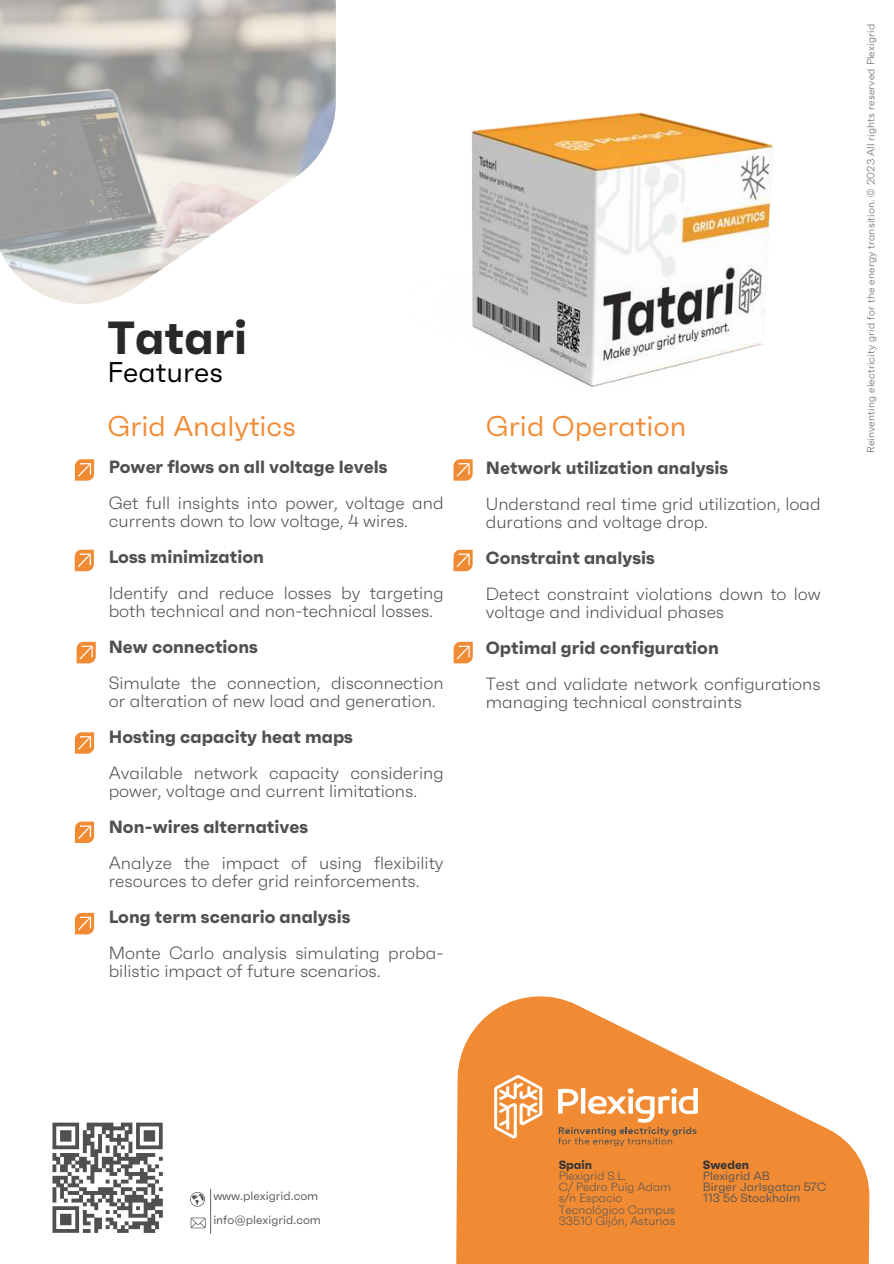
<style>
.page{position:relative;width:894px;height:1264px;background:#fff}
.page>*{position:absolute;margin:0;border:0;box-sizing:border-box;transform-origin:0 0}
.t1{font:700 46.35px "Faktum";color:#282828}
.t2{font:28.5px "Faktum";color:#f18b33}
.t3{font:28.5px "Faktum";color:#000}
.t4{font:300 17.7px/18px "Faktum";color:#505050}
.t5{font:700 17.7px "Faktum";color:#505050}
.t6{font:12px/11.2px "Faktum";color:#545454}
.t7{font:300 12px/11.2px "Faktum";color:#545454}
.t8{font:700 12px "Faktum";color:#343434}
.t9{font:300 10.5px "Faktum";letter-spacing:.015em;color:#646464}
</style>
<div class="page">
<svg style="left:52px;top:1122px;width:111px;height:110px"></svg>
<svg style="left:456px;top:996px;width:413px;height:267px;fill:#f18b33"></svg>
<svg style="left:494px;top:1074px;width:203px;height:72px;background:#ed9d59"></svg>
<img style="left:0;top:0;width:336px;height:304px">
<svg style="left:75px;top:549px;width:19px;height:22px"></svg>
<svg style="left:75px;top:459px;width:19px;height:21px"></svg>
<svg style="left:75px;top:732px;width:19px;height:21px"></svg>
<svg style="left:75px;top:821px;width:19px;height:22px"></svg>
<svg style="left:75px;top:912px;width:19px;height:22px"></svg>
<svg style="left:77px;top:642px;width:19px;height:21px"></svg>
<svg style="left:190px;top:1192px;width:15px;height:14px"></svg>
<hr style="left:210px;top:1189px;width:1px;height:44px;background:#646464">
<svg style="left:190px;top:1217px;width:15px;height:11px"></svg>
<svg style="left:453px;top:459px;width:19px;height:21px"></svg>
<svg style="left:453px;top:549px;width:19px;height:22px"></svg>
<svg style="left:453px;top:642px;width:19px;height:21px"></svg>
<img style="left:471px;top:112px;width:302px;height:275px">
<h1 class="t1" style="left:107px;top:308px;width:141px">Tatari</h1>
<h2 class="t3" style="left:107px;top:355px;width:117px">Features</h2>
<h2 class="t2" style="left:107px;top:409px;width:190px">Grid Analytics</h2>
<h2 class="t2" style="left:485px;top:409px;width:202px">Grid Operation</h2>
<p class="t5" style="left:109px;top:455px;width:280px">Power flows on all voltage levels</p>
<p class="t4" style="left:109px;top:493px;width:336px">Get full insights into power, voltage and currents down to low voltage, 4 wires.</p>
<p class="t5" style="left:109px;top:545px;width:157px">Loss minimization</p>
<p class="t4" style="left:109px;top:583px;width:336px">Identify and reduce losses by targeting both technical and non-technical losses.</p>
<p class="t5" style="left:109px;top:635px;width:151px">New connections</p>
<p class="t4" style="left:109px;top:673px;width:336px">Simulate the connection, disconnection or alteration of new load and generation.</p>
<p class="t5" style="left:109px;top:725px;width:246px">Hosting capacity heat maps</p>
<p class="t4" style="left:109px;top:763px;width:336px">Available network capacity considering power, voltage and current limitations.</p>
<p class="t5" style="left:109px;top:815px;width:201px">Non-wires alternatives</p>
<p class="t4" style="left:109px;top:853px;width:336px">Analyze the impact of using flexibility resources to defer grid reinforcements.</p>
<p class="t5" style="left:109px;top:905px;width:243px">Long term scenario analysis</p>
<p class="t4" style="left:109px;top:943px;width:336px">Monte Carlo analysis simulating proba&shy;bilistic impact of future scenarios.</p>
<p class="t5" style="left:485px;top:457px;width:244px">Network utilization analysis</p>
<p class="t4" style="left:485px;top:495px;width:336px">Understand real time grid utilization, load durations and voltage drop.</p>
<p class="t5" style="left:485px;top:547px;width:170px">Constraint analysis</p>
<p class="t4" style="left:485px;top:585px;width:336px">Detect constraint violations down to low voltage and individual phases</p>
<p class="t5" style="left:485px;top:637px;width:234px">Optimal grid configuration</p>
<p class="t4" style="left:485px;top:675px;width:336px">Test and validate network configurations managing technical constraints</p>
<p class="t9" style="left:864px;top:453px;width:430px;rotate:-90deg">Reinventing electricity grid for the energy transition. © 2023 All rights reserved Plexigrid</p>
<p class="t6" style="left:213px;top:1184px;width:109px;line-height:23.7px">www.plexigrid.com info@plexigrid.com</p>
<p class="t8" style="left:558px;top:1156px;width:35px">Spain</p>
<p class="t7" style="left:558px;top:1169px;width:118px">Plexigrid S.L.<br>C/ Pedro Puig Adam s/n Espacio<br>Tecnológico Campus<br>33510 Gijón, Asturias</p>
<p class="t8" style="left:702px;top:1156px;width:48px">Sweden</p>
<p class="t6" style="left:702px;top:1169px;width:125px">Plexigrid AB<br>Birger Jarlsgatan 57C<br>113 56 Stockholm</p>
</div>
